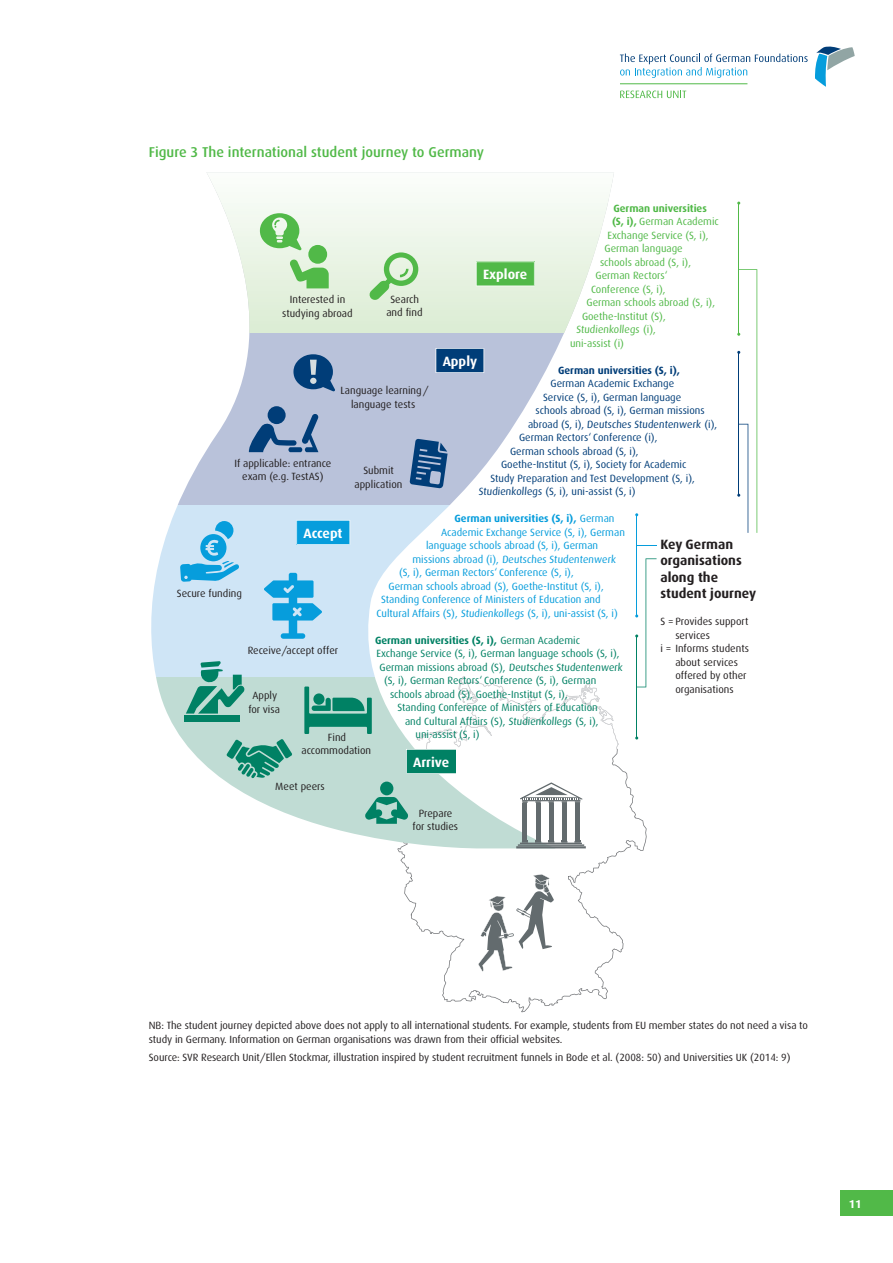
<style>
.page{position:relative;width:893px;height:1263px;background:#fff}
.page>*{position:absolute;margin:0;border:0;box-sizing:border-box;transform-origin:0 0}
.t1{font:500 14.25px "Dax CE";color:#51b948}
.t2{font:700 13.5px/16.5px "Dax CE";color:#231f20}
.t3{font:700 13.5px "Dax CE";color:#fff}
.t4{font:700 11.4px "Dax CE";color:#fff}
.t5{font:10.5px/13.5px "Dax CE";letter-spacing:-.005em;color:#231f20}
.t6{font:10.5px/13.5px "Dax Turk";color:#231f20;text-align:center}
.t7{font:10.5px "Dax Turk";color:#003d78}
.t8{font:10.5px "Dax Turk";color:#069ddc}
.t9{font:10.5px "Dax Turk";color:#008164}
.t10{font:10.5px "Dax Turk";color:#51b948}
.t11{font:700 10.5px "Dax CE";color:#008164}
.t12{font:700 10.5px "Dax CE";color:#069ddc}
.t13{font:700 10.5px "Dax CE";color:#003d78}
.t14{font:700 10.5px "Dax CE";letter-spacing:-.005em;color:#51b948}
.s1{font-family:"Dax CE";font-weight:700}
.s2{font-family:"Dax Turk";font-weight:400}
</style>
<div class="page">
<svg style="left:620px;top:53px;width:188px;height:25px"></svg>
<svg style="left:620px;top:91px;width:66px;height:7px"></svg>
<hr style="left:620px;top:83px;width:127px;height:1px;background:#51b948">
<svg style="left:815px;top:47px;width:40px;height:40px"></svg>
<div style="left:840px;top:1191px;width:53px;height:25px;background:#51b948"></div>
<svg style="left:397px;top:687px;width:250px;height:325px"></svg>
<svg style="left:151px;top:505px;width:299px;height:172px;fill:#cfe5f6"></svg>
<svg style="left:178px;top:333px;width:386px;height:172px;fill:#b9c2da"></svg>
<svg style="left:156px;top:677px;width:458px;height:171px;fill:#c0dcd4"></svg>
<svg style="left:264px;top:573px;width:58px;height:66px"></svg>
<svg style="left:180px;top:521px;width:59px;height:61px"></svg>
<div style="left:184px;top:715px;width:56px;height:7px;background:#008164"></div>
<svg style="left:186px;top:661px;width:59px;height:52px"></svg>
<svg style="left:226px;top:739px;width:66px;height:39px"></svg>
<svg style="left:304px;top:686px;width:68px;height:48px"></svg>
<div style="left:313px;top:693px;width:11px;height:12px;background:#008164;border-radius:50%"></div>
<div style="left:380px;top:781px;width:13px;height:14px;background:#008164;border-radius:50%"></div>
<svg style="left:365px;top:797px;width:43px;height:27px"></svg>
<svg style="left:369px;top:252px;width:49px;height:48px"></svg>
<div style="left:268px;top:406px;width:18px;height:18px;background:#003d78;border-radius:50%"></div>
<svg style="left:249px;top:413px;width:70px;height:39px"></svg>
<svg style="left:293px;top:354px;width:42px;height:37px"></svg>
<svg style="left:476px;top:261px;width:59px;height:25px"></svg>
<svg style="left:436px;top:348px;width:48px;height:25px"></svg>
<svg style="left:296px;top:520px;width:54px;height:25px"></svg>
<svg style="left:410px;top:439px;width:38px;height:49px"></svg>
<svg style="left:260px;top:213px;width:69px;height:75px"></svg>
<svg style="left:478px;top:874px;width:76px;height:98px"></svg>
<hr style="left:516px;top:846px;width:70px;height:2px;background:#636b6e">
<div style="left:575px;top:803px;width:5px;height:37px;background:#636b6e"></div>
<svg style="left:574px;top:840px;width:7px;height:2px"></svg>
<hr style="left:518px;top:844px;width:66px;height:2px;background:#636b6e">
<hr style="left:520px;top:842px;width:62px;height:2px;background:#636b6e">
<hr style="left:523px;top:803px;width:4px;height:37px;background:#636b6e">
<svg style="left:522px;top:840px;width:6px;height:3px"></svg>
<hr style="left:536px;top:803px;width:4px;height:37px;background:#636b6e">
<svg style="left:535px;top:840px;width:6px;height:3px"></svg>
<div style="left:549px;top:803px;width:5px;height:37px;background:#636b6e"></div>
<svg style="left:548px;top:840px;width:6px;height:3px"></svg>
<div style="left:562px;top:803px;width:5px;height:37px;background:#636b6e"></div>
<svg style="left:520px;top:782px;width:63px;height:21px"></svg>
<svg style="left:561px;top:840px;width:6px;height:3px"></svg>
<hr style="left:738px;top:203px;width:1px;height:131px;background:#51b948">
<svg style="left:737px;top:269px;width:20px;height:264px"></svg>
<svg style="left:406px;top:665px;width:212px;height:109px"></svg>
<hr style="left:636px;top:515px;width:1px;height:101px;background:#069ddc">
<hr style="left:636px;top:636px;width:1px;height:102px;background:#008164">
<svg style="left:637px;top:545px;width:20px;height:1px"></svg>
<svg style="left:635px;top:558px;width:22px;height:129px"></svg>
<h1 class="t1" style="left:149px;top:143px;width:337px">Figure 3 The international student journey to Germany</h1>
<p class="t14" style="left:613px;top:201px;width:95px">German universities</p>
<p class="t10" style="left:612px;top:216px;width:108px"><span class="s1">(S, i),</span> German Academic</p>
<p class="t10" style="left:607px;top:229px;width:103px">Exchange Service (S, i),</p>
<p class="t10" style="left:604px;top:243px;width:80px">German language</p>
<p class="t10" style="left:600px;top:256px;width:93px">schools abroad (S, i),</p>
<p class="t10" style="left:595px;top:270px;width:74px">German Rectors‘</p>
<p class="t10" style="left:591px;top:283px;width:76px">Conference (S, i),</p>
<p class="t10" style="left:586px;top:297px;width:130px">German schools abroad (S, i),</p>
<p class="t10" style="left:582px;top:310px;width:85px">Goethe-Institut (S),</p>
<p class="t10" style="left:576px;top:324px;width:81px">Studienkollegs (i),</p>
<p class="t10" style="left:570px;top:337px;width:56px">uni-assist (i)</p>
<p class="t13" style="left:558px;top:363px;width:124px">German universities (S, i),</p>
<p class="t7" style="left:550px;top:378px;width:125px">German Academic Exchange</p>
<p class="t7" style="left:543px;top:391px;width:140px">Service (S, i), German language</p>
<p class="t7" style="left:535px;top:405px;width:171px">schools abroad (S, i), German missions</p>
<p class="t7" style="left:528px;top:418px;width:191px">abroad (S, i), Deutsches Studentenwerk (i),</p>
<p class="t7" style="left:519px;top:432px;width:140px">German Rectors‘ Conference (i),</p>
<p class="t7" style="left:510px;top:445px;width:130px">German schools abroad (S, i),</p>
<p class="t7" style="left:501px;top:459px;width:187px">Goethe-Institut (S, i), Society for Academic</p>
<p class="t7" style="left:490px;top:472px;width:206px">Study Preparation and Test Development (S, i),</p>
<p class="t7" style="left:478px;top:486px;width:159px">Studienkollegs (S, i), uni-assist (S, i)</p>
<p class="t12" style="left:454px;top:512px;width:161px">German universities (S, i), <span class="s2">German</span></p>
<p class="t8" style="left:441px;top:526px;width:185px">Academic Exchange Service (S, i), German</p>
<p class="t8" style="left:426px;top:540px;width:174px">language schools abroad (S, i), German</p>
<p class="t8" style="left:412px;top:553px;width:206px">missions abroad (i), Deutsches Studentenwerk</p>
<p class="t8" style="left:399px;top:567px;width:176px">(S, i), German Rectors‘ Conference (S, i),</p>
<p class="t8" style="left:388px;top:580px;width:217px">German schools abroad (S), Goethe-Institut (S, i),</p>
<p class="t8" style="left:381px;top:594px;width:221px">Standing Conference of Ministers of Education and</p>
<p class="t8" style="left:376px;top:607px;width:243px">Cultural Affairs (S), Studienkollegs (S, i), uni-assist (S, i)</p>
<p class="t11" style="left:375px;top:633px;width:207px">German universities (S, i), <span class="s2">German Academic</span></p>
<p class="t9" style="left:376px;top:648px;width:245px">Exchange Service (S, i), German language schools (S, i),</p>
<p class="t9" style="left:379px;top:661px;width:246px">German missions abroad (S), Deutsches Studentenwerk</p>
<p class="t9" style="left:384px;top:675px;width:214px">(S, i), German Rectors‘ Conference (S, i), German</p>
<p class="t9" style="left:390px;top:688px;width:179px">schools abroad (S), Goethe-Institut (S, i),</p>
<p class="t9" style="left:397px;top:702px;width:202px">Standing Conference of Ministers of Education</p>
<p class="t9" style="left:405px;top:715px;width:195px">and Cultural Affairs (S), Studienkollegs (S, i),</p>
<p class="t9" style="left:415px;top:729px;width:66px">uni-assist (S, i)</p>
<p class="t3" style="left:413px;top:753px;width:38px">Arrive</p>
<p class="t3" style="left:483px;top:266px;width:46px">Explore</p>
<p class="t6" style="left:386px;top:293px;width:38px">Search and find</p>
<p class="t6" style="left:282px;top:293px;width:72px">Interested in studying abroad</p>
<p class="t3" style="left:443px;top:352px;width:36px">Apply</p>
<p class="t6" style="left:341px;top:384px;width:90px">Language learning / language tests</p>
<p class="t6" style="left:234px;top:456px;width:99px">If applicable: entrance exam (e.g. TestAS)</p>
<p class="t6" style="left:354px;top:464px;width:49px">Submit application</p>
<p class="t3" style="left:303px;top:524px;width:41px">Accept</p>
<p class="t2" style="left:660px;top:535px;width:97px">Key German organisations along the student journey</p>
<p class="t6" style="left:660px;top:615px;width:90px">S = Provides support</p>
<p class="t6" style="left:675px;top:628px;width:36px">services</p>
<p class="t6" style="left:660px;top:642px;width:90px">i = Informs students</p>
<p class="t6" style="left:675px;top:655px;width:64px">about services</p>
<p class="t6" style="left:675px;top:669px;width:73px">offered by other</p>
<p class="t6" style="left:675px;top:682px;width:60px">organisations</p>
<p class="t6" style="left:177px;top:587px;width:67px">Secure funding</p>
<p class="t6" style="left:248px;top:643px;width:92px">Receive/accept offer</p>
<p class="t6" style="left:248px;top:689px;width:33px">Apply for visa</p>
<p class="t6" style="left:301px;top:730px;width:71px">Find accommodation</p>
<p class="t6" style="left:275px;top:779px;width:51px">Meet peers</p>
<p class="t6" style="left:413px;top:807px;width:47px">Prepare for studies</p>
<p class="t5" style="left:149px;top:1019px;width:661px">NB: The student journey depicted above does not apply to all international students. For example, students from EU member states do not need a visa to study in Germany. Information on German organisations was drawn from their official websites.</p>
<p class="t5" style="left:149px;top:1050px;width:643px">Source: SVR Research Unit/Ellen Stockmar, illustration inspired by student recruitment funnels in Bode et al. (2008: 50) and Universities UK (2014: 9)</p>
<p class="t4" style="left:849px;top:1196px;width:14px">11</p>
</div>
